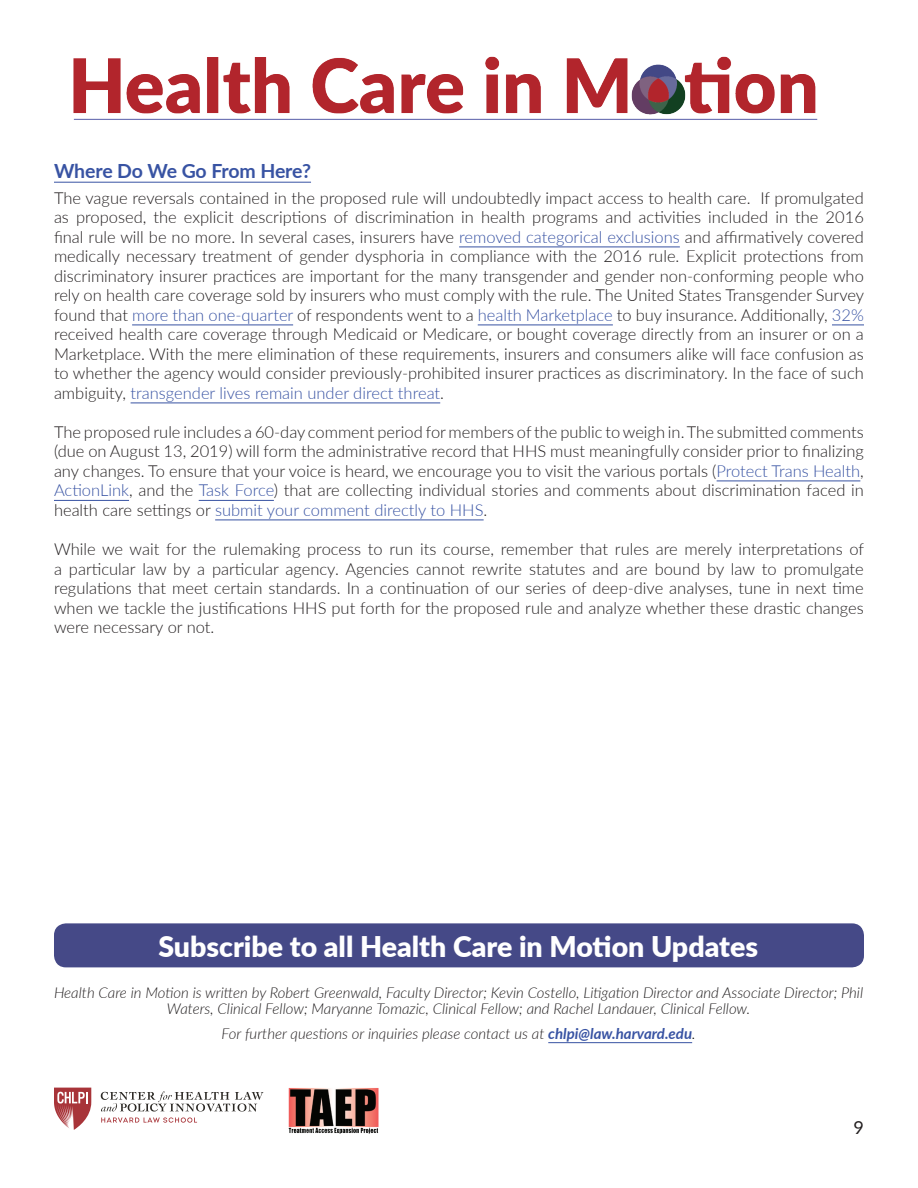
<style>
.page{position:relative;width:918px;height:1188px;background:#fff}
.page>*{position:absolute;margin:0;border:0;box-sizing:border-box;transform-origin:0 0}
.t1{font:900 28.5px "Lato";color:#fff}
.t2{font:700 19.5px "Lato";letter-spacing:-.015em;color:#3853a3}
.t3{font:18px "Lato";color:#231f20}
.t4{font:300 16.5px/19.5px "Lato";color:#231f20;text-align:justify}
.t5{font:italic 300 15px/16.6px "Lato";color:#1f1c1d;text-align:center}
.t6{font:italic 300 15px "Lato";color:#231f20}
.s1{color:#3853a3}
.s2{color:#231f20}
.s3{font-weight:700;color:#3853a3}
.s4{color:#000}
</style>
<div class="page">
<img style="left:73px;top:56px;width:745px;height:64px">
<img style="left:289px;top:1088px;width:89px;height:46px">
<svg style="left:54px;top:1088px;width:37px;height:42px"></svg>
<svg style="left:101px;top:1091px;width:163px;height:32px"></svg>
<hr style="left:54px;top:182px;width:257px;height:1px;background:#3853a3">
<hr style="left:459px;top:247px;width:221px;height:1px;background:#3853a3">
<hr style="left:132px;top:325px;width:161px;height:1px;background:#3853a3">
<hr style="left:478px;top:325px;width:135px;height:1px;background:#3853a3">
<hr style="left:832px;top:325px;width:32px;height:1px;background:#3853a3">
<hr style="left:131px;top:403px;width:309px;height:1px;background:#3853a3">
<hr style="left:717px;top:481px;width:143px;height:1px;background:#3853a3">
<hr style="left:54px;top:500px;width:75px;height:1px;background:#3853a3">
<hr style="left:199px;top:500px;width:75px;height:1px;background:#3853a3">
<hr style="left:215px;top:520px;width:269px;height:1px;background:#3853a3">
<hr style="left:548px;top:1042px;width:144px;height:1px;background:#3853a3">
<div style="left:54px;top:923px;width:810px;height:44px;background:#454987;border-radius:12px"></div>
<p class="t2" style="left:54px;top:156px;width:259px">Where Do We Go From Here?</p>
<p class="t4" style="left:54px;top:188px;width:812px">The vague reversals contained in the proposed rule will undoubtedly impact access to health care. If promulgated as proposed, the explicit descriptions of discrimination in health programs and activities included in the 2016 final rule will be no more. In several cases, insurers have <span class="s1">removed categorical exclusions</span> and affirmatively covered medically necessary treatment of gender dysphoria in compliance with the 2016 rule. Explicit protections from discriminatory insurer practices are important for the many transgender and gender non-conforming people who rely on health care coverage sold by insurers who must comply with the rule. The United States Transgender Survey found that <span class="s1">more than one-quarter</span> of respondents went to a <span class="s1">health Marketplace</span> to buy insurance. Additionally, <span class="s1">32% </span>received health care coverage through Medicaid or Medicare, or bought coverage directly from an insurer or on a Marketplace. With the mere elimination of these requirements, insurers and consumers alike will face confusion as to whether the agency would consider previously-prohibited insurer practices as discriminatory. In the face of such ambiguity, <span class="s1">transgender lives remain under direct threat</span>.</p>
<p class="t4" style="left:54px;top:422px;width:811px">The proposed rule includes a 60-day comment period for members of the public to weigh in. The submitted comments (due on August 13, 2019) will form the administrative record that HHS must meaningfully consider prior to finalizing any changes. To ensure that your voice is heard, we encourage you to visit the various portals (<span class="s1">Protect Trans Health</span>, <span class="s1">ActionLink</span>, and the <span class="s1">Task Force</span>) that are collecting individual stories and comments about discrimination faced in health care settings or <span class="s1">submit your comment directly to HHS</span>.</p>
<p class="t4" style="left:54px;top:539px;width:812px">While we wait for the rulemaking process to run its course, remember that rules are merely interpretations of a particular law by a particular agency. Agencies cannot rewrite statutes and are bound by law to promulgate regulations that meet certain standards. In a continuation of our series of deep-dive analyses, tune in next time when we tackle the justifications HHS put forth for the proposed rule and analyze whether these drastic changes were necessary or not.</p>
<h1 class="t1" style="left:158px;top:925px;width:601px">Subscribe to all Health Care in Motion Updates</h1>
<p class="t5" style="left:54px;top:984px;width:811px"><span class="s2">Health Care in Motion is written by</span> Robert Greenwald, Faculty Director; Kevin Costello, Litigation Director and Associate Director; Phil<br>Waters, Clinical Fellow; Maryanne Tomazic, Clinical Fellow; and Rachel Landauer, Clinical Fellow.</p>
<p class="t6" style="left:222px;top:1023px;width:475px">For further questions or inquiries please contact us at <span class="s3">chlpi@law.harvard.edu</span><span class="s4">.</span></p>
<p class="t3" style="left:854px;top:1115px;width:12px">9</p>
</div>
